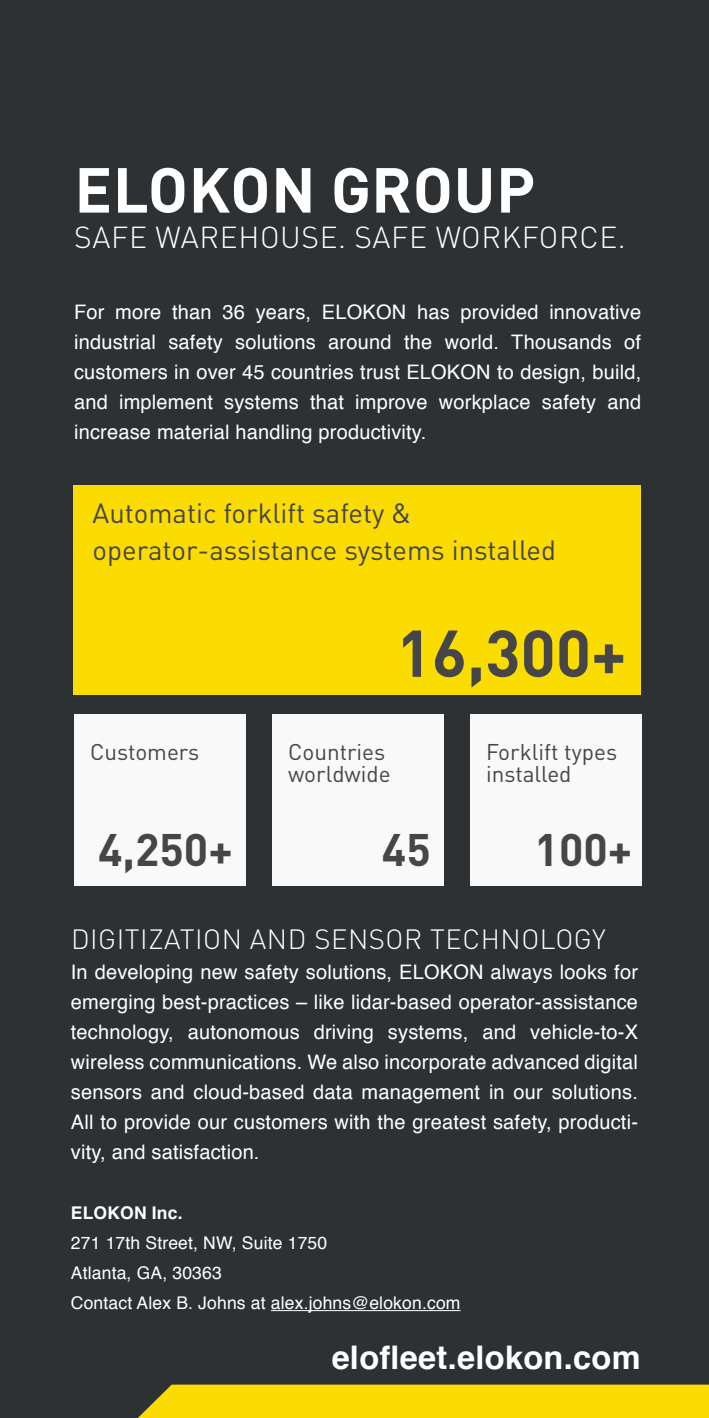
<style>
.page{position:relative;width:709px;height:1418px;background:#fff}
.page>*{position:absolute;margin:0;border:0;box-sizing:border-box;transform-origin:0 0}
.t1{font:700 65px "DIN Pro";color:#464547}
.t2{font:700 62.5px "DIN Pro";letter-spacing:.01em;color:#fff}
.t3{font:700 45px "DIN Pro";color:#464547}
.t4{font:700 32.5px "Helvetica";letter-spacing:.01em;color:#fff}
.t5{font:300 30px "DIN Pro";letter-spacing:.02em;color:#fff}
.t6{font:27.5px/36.8px "DIN Pro";color:#464547}
.t7{font:300 27.5px "DIN Pro";letter-spacing:.02em;color:#fff}
.t8{font:22.5px/22.5px "DIN Pro";color:#464547}
.t9{font:20px/30px "Helvetica";letter-spacing:.01em;color:#fff;text-align:justify}
.t10{font:17.5px/30px "Helvetica";letter-spacing:.01em;color:#fff}
.t11{font:700 17.5px "Helvetica";letter-spacing:.01em;color:#fff}
</style>
<div class="page">
<svg style="left:708px;top:0;width:1px;height:276px"></svg>
<div style="left:0;top:0;width:708px;height:1417px;background:#2e3133"></div>
<div style="left:74px;top:714px;width:171px;height:171px;background:#f9f9f9"></div>
<div style="left:272px;top:714px;width:171px;height:171px;background:#f9f9f9"></div>
<div style="left:470px;top:714px;width:171px;height:171px;background:#f9f9f9"></div>
<div style="left:73px;top:486px;width:568px;height:209px;background:#fbdc00"></div>
<hr style="left:271px;top:1310px;width:189px;height:1px;background:#fff">
<div style="left:139px;top:1384px;width:570px;height:33px;background:#fbdc00"></div>
<h2 class="t2" style="left:74px;top:147px;width:40px">ELOKON</h2>
<h2 class="t2" style="left:331px;top:147px;width:206px">GROUP</h2>
<h3 class="t5" style="left:74px;top:216px;width:553px">SAFE WAREHOUSE. SAFE WORKFORCE.</h3>
<p class="t9" style="left:74px;top:297px;width:568px">For more than 36 years, ELOKON has provided innovative industrial safety solutions around the world. Thousands of customers in over 45 countries trust ELOKON to design, build, and implement systems that improve workplace safety and increase material handling productivity.</p>
<h3 class="t6" style="left:93px;top:493px;width:465px">Automatic forklift safety &amp; operator-assistance systems installed</h3>
<p class="t8" style="left:90px;top:739px;width:111px">Customers</p>
<h3 class="t3" style="left:98px;top:819px;width:136px">4,250+</h3>
<h1 class="t1" style="left:396px;top:609px;width:231px">16,300+</h1>
<p class="t8" style="left:288px;top:739px;width:104px">Countries worldwide</p>
<p class="t8" style="left:486px;top:739px;width:133px">Forklift types installed</p>
<h3 class="t3" style="left:382px;top:819px;width:50px">45</h3>
<h3 class="t3" style="left:534px;top:819px;width:99px">100+</h3>
<h3 class="t7" style="left:71px;top:920px;width:536px">DIGITIZATION AND SENSOR TECHNOLOGY</h3>
<p class="t9" style="left:71px;top:957px;width:568px">In developing new safety solutions, ELOKON always looks for emerging best-practices – like lidar-based operator-assistance technology, autonomous driving systems, and vehicle-to-X wireless communications. We also incorporate advanced digital sensors and cloud-based data management in our solutions.<br>All to provide our customers with the greatest safety, producti&shy;vity, and satisfaction.</p>
<p class="t11" style="left:71px;top:1198px;width:113px">ELOKON Inc.</p>
<p class="t10" style="left:71px;top:1228px;width:391px">271 17th Street, NW, Suite 1750<br>Atlanta, GA, 30363<br>Contact Alex B. Johns at alex.johns@elokon.com</p>
<h3 class="t4" style="left:332px;top:1331px;width:310px">elofleet.elokon.com</h3>
</div>
